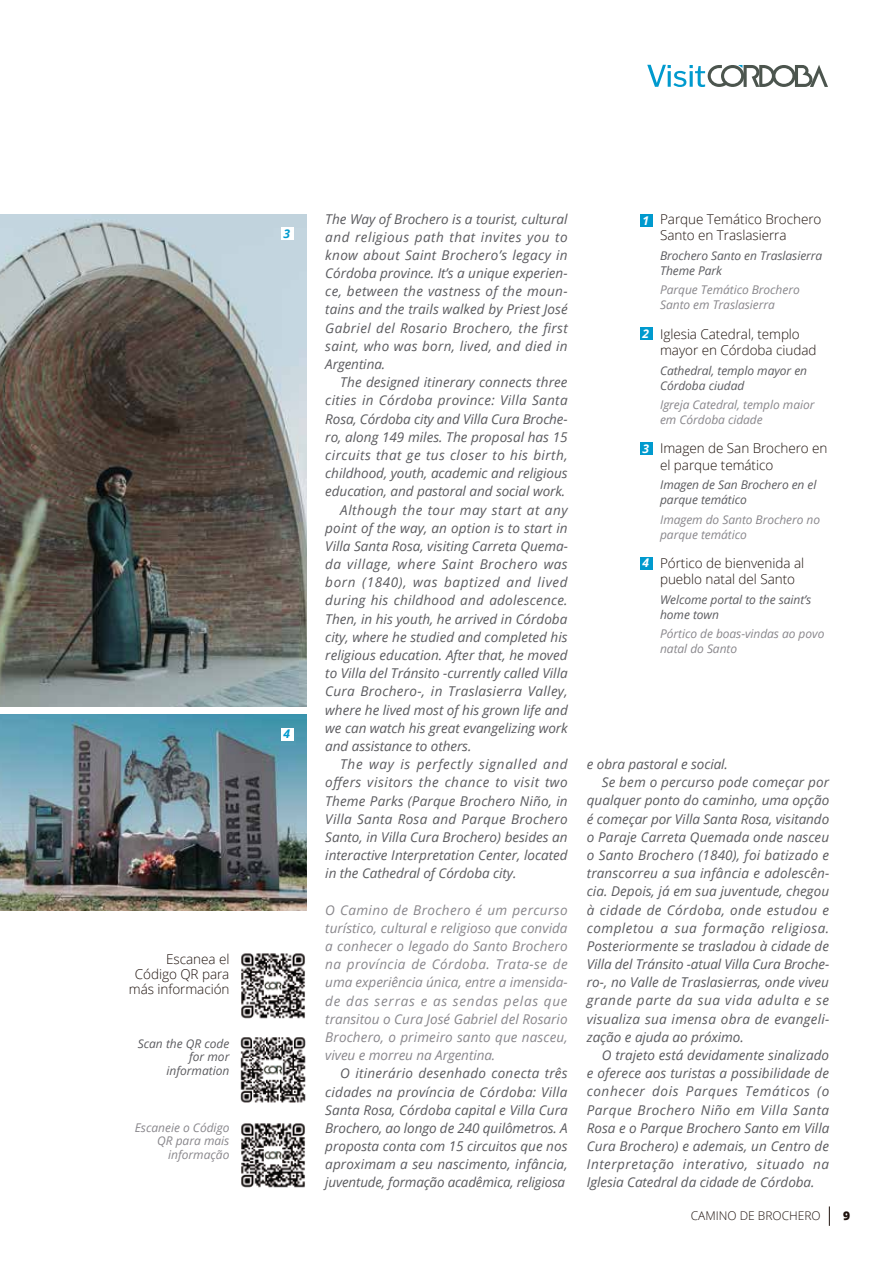
<style>
.page{position:relative;width:893px;height:1263px;background:#fff}
.page>*{position:absolute;margin:0;border:0;box-sizing:border-box;transform-origin:0 0}
.t1{font:italic 13.5px/18.1px "Open Sans";letter-spacing:.005em;color:#5b5b5f;text-align:justify}
.t2{font:italic 13.5px/18.1px "Open Sans";letter-spacing:.01em;color:#89878c;text-align:justify}
.t3{font:300 13.5px/16.5px "Open Sans";letter-spacing:-.005em;color:#1e120d}
.t4{font:italic 13.5px "Open Sans";letter-spacing:.035em;color:#5b5b5f}
.t5{font:italic 13.5px "Open Sans";letter-spacing:.045em;color:#5b5b5f}
.t6{font:italic 13.5px "Open Sans";letter-spacing:.04em;color:#5b5b5f}
.t7{font:italic 13.5px "Open Sans";letter-spacing:.025em;color:#5b5b5f}
.t8{font:300 13.5px/16.5px "Open Sans";letter-spacing:-.005em;color:#1d110b}
.t9{font:italic 12px/15px "Open Sans";letter-spacing:-.005em;color:#89878c}
.t10{font:italic 12px/15px "Open Sans";letter-spacing:-.005em;color:#5b5b5f}
.t11{font:300 12px "Open Sans";color:#1e120d}
.t12{font:italic 700 12px "Open Sans";color:#fff}
.t13{font:italic 700 12px "Open Sans";color:#009ace}
.t14{font:800 12px "Open Sans";color:#1e120d}
</style>
<div class="page">
<img style="left:241px;top:953px;width:64px;height:66px">
<img style="left:240px;top:1037px;width:66px;height:66px">
<img style="left:241px;top:1123px;width:64px;height:65px">
<svg style="left:829px;top:1206px;width:1px;height:20px"></svg>
<img style="left:0;top:715px;width:307px;height:195px">
<svg style="left:647px;top:65px;width:181px;height:22px"></svg>
<div style="left:281px;top:728px;width:12px;height:12px;background:#fff"></div>
<img style="left:0;top:214px;width:307px;height:492px">
<div style="left:281px;top:227px;width:12px;height:13px;background:#fff"></div>
<div style="left:640px;top:327px;width:12px;height:13px;background:#009ace"></div>
<div style="left:640px;top:214px;width:12px;height:13px;background:#009ace"></div>
<div style="left:640px;top:442px;width:12px;height:13px;background:#009ace"></div>
<div style="left:640px;top:557px;width:12px;height:12px;background:#009ace"></div>
<p class="t3" style="left:129px;top:951px;width:102px;line-height:15px;text-align:right">Escanea el<br>Código QR para más información</p>
<p class="t10" style="left:138px;top:1036px;width:93px;line-height:13.5px;text-align:right">Scan the QR code for mor information</p>
<p class="t9" style="left:135px;top:1120px;width:96px;line-height:13.5px;text-align:right">Escaneie o Código<br>QR para mais informação</p>
<p class="t13" style="left:283px;top:225px;width:8px">3</p>
<p class="t13" style="left:283px;top:725px;width:8px">4</p>
<p class="t1" style="left:325px;top:209px;width:244px">The Way of Brochero is a tourist, cultural and religious path that invites you to know about Saint Brochero’s legacy in Córdoba province. It’s a unique experien&shy;ce, between the vastness of the moun&shy;tains and the trails walked by Priest José Gabriel del Rosario Brochero, the first saint, who was born, lived, and died in Argentina.</p>
<p class="t1" style="left:340px;top:373px;width:229px">The designed itinerary connects three</p>
<p class="t7" style="left:325px;top:391px;width:244px">cities in Córdoba province: Villa Santa</p>
<p class="t1" style="left:325px;top:409px;width:244px">Rosa, Córdoba city and Villa Cura Broche-</p>
<p class="t1" style="left:325px;top:427px;width:244px">ro, along 149 miles. The proposal has 15</p>
<p class="t4" style="left:325px;top:446px;width:244px">circuits that ge tus closer to his birth,</p>
<p class="t1" style="left:325px;top:464px;width:244px">childhood, youth, academic and religious</p>
<p class="t1" style="left:325px;top:482px;width:242px">education, and pastoral and social work.</p>
<p class="t6" style="left:340px;top:500px;width:229px">Although the tour may start at any</p>
<p class="t1" style="left:325px;top:518px;width:244px">point of the way, an option is to start in</p>
<p class="t1" style="left:325px;top:537px;width:244px">Villa Santa Rosa, visiting Carreta Quema-</p>
<p class="t4" style="left:325px;top:555px;width:244px">da village, where Saint Brochero was</p>
<p class="t5" style="left:325px;top:573px;width:244px">born (1840), was baptized and lived</p>
<p class="t1" style="left:325px;top:591px;width:244px">during his childhood and adolescence.</p>
<p class="t1" style="left:325px;top:609px;width:244px">Then, in his youth, he arrived in Córdoba</p>
<p class="t1" style="left:325px;top:627px;width:244px">city, where he studied and completed his</p>
<p class="t1" style="left:325px;top:646px;width:244px">religious education. After that, he moved</p>
<p class="t1" style="left:325px;top:664px;width:244px">to Villa del Tránsito -currently called Villa</p>
<p class="t1" style="left:325px;top:682px;width:244px">Cura Brochero-, in Traslasierra Valley,</p>
<p class="t1" style="left:325px;top:700px;width:244px">where he lived most of his grown life and</p>
<p class="t1" style="left:325px;top:718px;width:244px">we can watch his great evangelizing work</p>
<p class="t1" style="left:325px;top:737px;width:148px">and assistance to others.</p>
<p class="t5" style="left:340px;top:755px;width:229px">The way is perfectly signalled and</p>
<p class="t6" style="left:325px;top:773px;width:244px">offers visitors the chance to visit two</p>
<p class="t1" style="left:325px;top:791px;width:244px">Theme Parks (Parque Brochero Niño, in</p>
<p class="t7" style="left:325px;top:809px;width:244px">Villa Santa Rosa and Parque Brochero</p>
<p class="t1" style="left:325px;top:827px;width:244px">Santo, in Villa Cura Brochero) besides an</p>
<p class="t1" style="left:325px;top:846px;width:244px">interactive Interpretation Center, located</p>
<p class="t1" style="left:325px;top:864px;width:193px">in the Cathedral of Córdoba city.</p>
<p class="t2" style="left:325px;top:900px;width:244px">O Camino de Brochero é um percurso turístico, cultural e religioso que convida a conhecer o legado do Santo Brochero na província de Córdoba. Trata-se de uma experiência única, entre a imensida&shy;de das serras e as sendas pelas que transitou o Cura José Gabriel del Rosario Brochero, o primeiro santo que nasceu, viveu e morreu na Argentina.</p>
<p class="t1" style="left:325px;top:1064px;width:244px;text-indent:15px">O itinerário desenhado conecta três cidades na província de Córdoba: Villa Santa Rosa, Córdoba capital e Villa Cura Brochero, ao longo de 240 quilômetros. A proposta conta com 15 circuitos que nos aproximam a seu nascimento, infância, juventude, formação acadêmica, religiosa</p>
<p class="t12" style="left:642px;top:212px;width:8px">1</p>
<p class="t12" style="left:643px;top:325px;width:8px">2</p>
<p class="t3" style="left:660px;top:210px;width:163px">Parque Temático Brochero<br>Santo en Traslasierra</p>
<p class="t10" style="left:660px;top:247px;width:164px">Brochero Santo en Traslasierra<br>Theme Park</p>
<p class="t9" style="left:660px;top:282px;width:141px">Parque Temático Brochero<br>Santo em Traslasierra</p>
<p class="t3" style="left:660px;top:325px;width:158px">Iglesia Catedral, templo mayor en Córdoba ciudad</p>
<p class="t10" style="left:660px;top:362px;width:149px">Cathedral, templo mayor en<br>Córdoba ciudad</p>
<p class="t9" style="left:660px;top:397px;width:156px">Igreja Catedral, templo maior em Córdoba cidade</p>
<p class="t12" style="left:643px;top:440px;width:8px">3</p>
<p class="t8" style="left:660px;top:440px;width:169px">Imagen de San Brochero en el parque temático</p>
<p class="t10" style="left:660px;top:477px;width:158px">Imagen de San Brochero en el parque temático</p>
<p class="t9" style="left:660px;top:511px;width:162px">Imagem do Santo Brochero no parque temático</p>
<p class="t12" style="left:643px;top:554px;width:8px">4</p>
<p class="t3" style="left:660px;top:554px;width:146px">Pórtico de bienvenida al pueblo natal del Santo</p>
<p class="t10" style="left:660px;top:592px;width:153px">Welcome portal to the saint’s home town</p>
<p class="t9" style="left:660px;top:626px;width:166px">Pórtico de boas-vindas ao povo natal do Santo</p>
<p class="t1" style="left:587px;top:755px;width:143px">e obra pastoral e social.</p>
<p class="t1" style="left:602px;top:773px;width:229px">Se bem o percurso pode começar por</p>
<p class="t1" style="left:587px;top:791px;width:244px">qualquer ponto do caminho, uma opção</p>
<p class="t1" style="left:587px;top:809px;width:244px">é começar por Villa Santa Rosa, visitando</p>
<p class="t1" style="left:587px;top:827px;width:244px">o Paraje Carreta Quemada onde nasceu</p>
<p class="t1" style="left:587px;top:846px;width:244px">o Santo Brochero (1840), foi batizado e</p>
<p class="t1" style="left:587px;top:864px;width:244px">transcorreu a sua infância e adolescên-</p>
<p class="t1" style="left:587px;top:882px;width:244px">cia. Depois, já em sua juventude, chegou</p>
<p class="t4" style="left:587px;top:900px;width:244px">à cidade de Córdoba, onde estudou e</p>
<p class="t4" style="left:587px;top:918px;width:244px">completou a sua formação religiosa.</p>
<p class="t1" style="left:587px;top:936px;width:244px">Posteriormente se trasladou à cidade de</p>
<p class="t1" style="left:587px;top:955px;width:244px">Villa del Tránsito -atual Villa Cura Broche-</p>
<p class="t1" style="left:587px;top:973px;width:244px">ro-, no Valle de Traslasierras, onde viveu</p>
<p class="t5" style="left:587px;top:991px;width:244px">grande parte da sua vida adulta e se</p>
<p class="t1" style="left:587px;top:1009px;width:244px">visualiza sua imensa obra de evangeli-</p>
<p class="t1" style="left:587px;top:1027px;width:159px">zação e ajuda ao próximo.</p>
<p class="t1" style="left:602px;top:1046px;width:229px">O trajeto está devidamente sinalizado</p>
<p class="t1" style="left:587px;top:1064px;width:244px">e oferece aos turistas a possibilidade de</p>
<p class="t5" style="left:587px;top:1082px;width:244px">conhecer dois Parques Temáticos (o</p>
<p class="t4" style="left:587px;top:1100px;width:244px">Parque Brochero Niño em Villa Santa</p>
<p class="t1" style="left:587px;top:1118px;width:244px">Rosa e o Parque Brochero Santo em Villa</p>
<p class="t1" style="left:587px;top:1136px;width:244px">Cura Brochero) e ademais, un Centro de</p>
<p class="t6" style="left:587px;top:1155px;width:244px">Interpretação interativo, situado na</p>
<p class="t1" style="left:587px;top:1173px;width:229px">Iglesia Catedral da cidade de Córdoba.</p>
<p class="t11" style="left:691px;top:1208px;width:132px">CAMINO DE BROCHERO</p>
<p class="t14" style="left:843px;top:1207px;width:9px">9</p>
</div>
